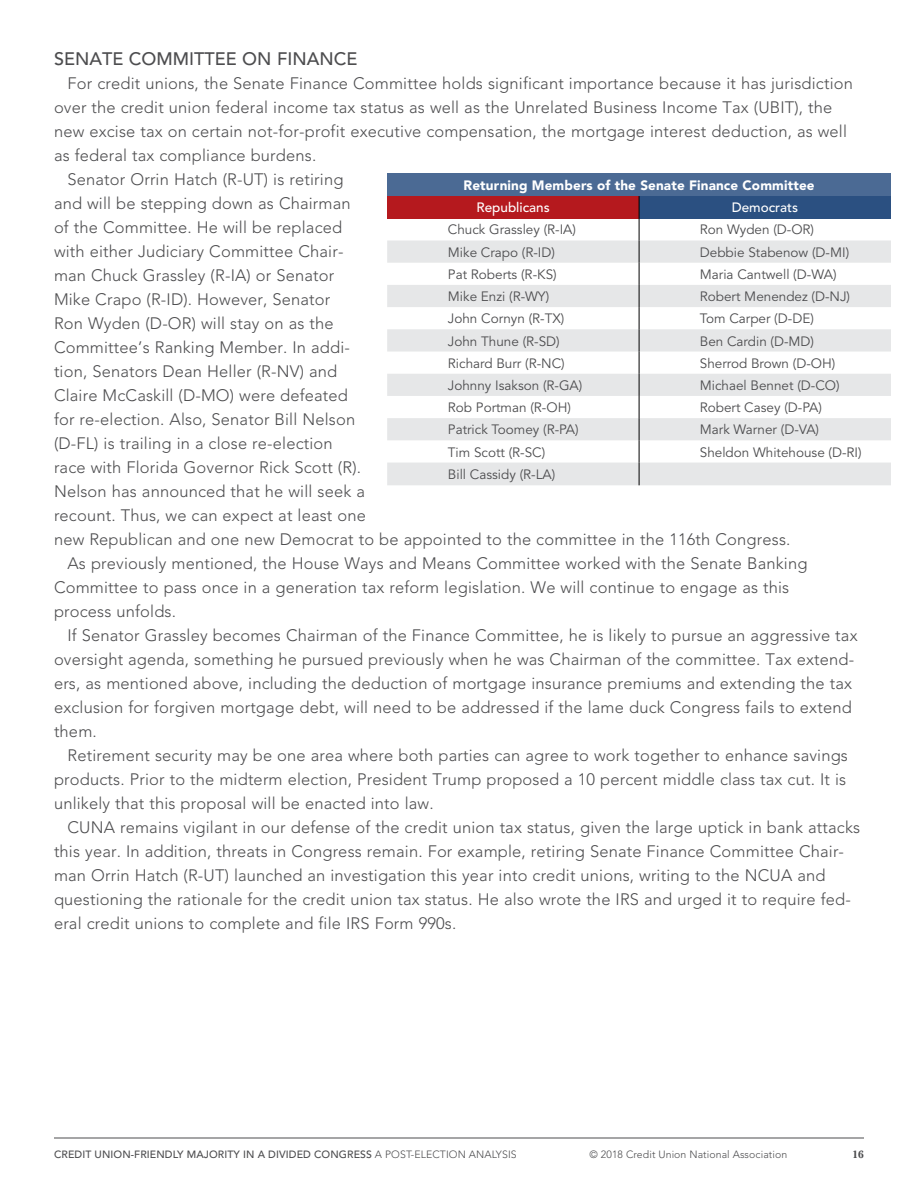
<style>
.page{position:relative;width:918px;height:1188px;background:#fff}
.page>*{position:absolute;margin:0;border:0;box-sizing:border-box;transform-origin:0 0}
.t1{font:500 18px "Avenir LT Std";color:#4d4d4f}
.Body{font:300 16.5px/24px "Avenir LT Std";letter-spacing:.01em;color:#4d4d4f}
.Table_body{font:13.5px "Avenir LT Std";color:#4d4d4f}
.Table_Head{font:900 13.5px "Avenir LT Std";letter-spacing:.01em;color:#fff}
.Table_Subhead{font:500 13.5px "Avenir LT Std";color:#fff}
.t2{font:500 10.5px "Avenir LT Std";letter-spacing:.01em;color:#4d4d4f}
.t3{font:300 10.5px "Avenir LT Std";letter-spacing:.01em;color:#4d4d4f}
.t4{font:700 10.5px "Cheltenham Std";color:#4d4d4f}
.s1{font-weight:300}
</style>
<div class="page">
<hr style="left:54px;top:1138px;width:810px;height:1px;background:#4d4d4f">
<div style="left:387px;top:174px;width:504px;height:22px;background:#4b6a94"></div>
<div style="left:387px;top:196px;width:252px;height:22px;background:#b5191e"></div>
<div style="left:639px;top:196px;width:252px;height:22px;background:#2b5081"></div>
<svg style="left:387px;top:240px;width:504px;height:245px;fill:#e6e7e8"></svg>
<svg style="left:639px;top:196px;width:1px;height:289px"></svg>
<h3 class="t1" style="left:54px;top:49px;width:305px">SENATE COMMITTEE ON FINANCE</h3>
<p class="Body" style="left:54px;top:72px;width:801px;text-indent:14px">For credit unions, the Senate Finance Committee holds significant importance because it has jurisdiction over the credit union federal income tax status as well as the Unrelated Business Income Tax (UBIT), the new excise tax on certain not-for-profit executive compensation, the mortgage interest deduction, as well as federal tax compliance burdens.</p>
<p class="Body" style="left:54px;top:168px;width:738px;text-indent:14px">Senator Orrin Hatch (R-UT) is retiring<br>and will be stepping down as Chairman<br>of the Committee. He will be replaced<br>with either Judiciary Committee Chair-<br>man Chuck Grassley (R-IA) or Senator<br>Mike Crapo (R-ID). However, Senator<br>Ron Wyden (D-OR) will stay on as the<br>Committee’s Ranking Member. In addi-<br>tion, Senators Dean Heller (R-NV) and<br>Claire McCaskill (D-MO) were defeated<br>for re-election. Also, Senator Bill Nelson<br>(D-FL) is trailing in a close re-election<br>race with Florida Governor Rick Scott (R).<br>Nelson has announced that he will seek a<br>recount. Thus, we can expect at least one<br>new Republican and one new Democrat to be appointed to the committee in the 116th Congress.</p>
<p class="Body" style="left:54px;top:552px;width:755px;text-indent:14px">As previously mentioned, the House Ways and Means Committee worked with the Senate Banking<br>Committee to pass once in a generation tax reform legislation. We will continue to engage as this process unfolds.</p>
<p class="Body" style="left:54px;top:624px;width:805px;text-indent:14px">If Senator Grassley becomes Chairman of the Finance Committee, he is likely to pursue an aggressive tax oversight agenda, something he pursued previously when he was Chairman of the committee. Tax extend&shy;ers, as mentioned above, including the deduction of mortgage insurance premiums and extending the tax exclusion for forgiven mortgage debt, will need to be addressed if the lame duck Congress fails to extend them.</p>
<p class="Body" style="left:54px;top:744px;width:795px;text-align:justify;text-indent:14px">Retirement security may be one area where both parties can agree to work together to enhance savings products. Prior to the midterm election, President Trump proposed a 10 percent middle class tax cut. It is unlikely that this proposal will be enacted into law.</p>
<p class="Body" style="left:54px;top:816px;width:808px;text-indent:14px">CUNA remains vigilant in our defense of the credit union tax status, given the large uptick in bank attacks this year. In addition, threats in Congress remain. For example, retiring Senate Finance Committee Chair&shy;man Orrin Hatch (R-UT) launched an investigation this year into credit unions, writing to the NCUA and questioning the rationale for the credit union tax status. He also wrote the IRS and urged it to require fed&shy;eral credit unions to complete and file IRS Form 990s.</p>
<p class="Table_Head" style="left:464px;top:177px;width:353px">Returning Members of the Senate Finance Committee</p>
<p class="Table_Subhead" style="left:477px;top:200px;width:75px">Republicans</p>
<p class="Table_Subhead" style="left:732px;top:200px;width:68px">Democrats</p>
<p class="Table_body" style="left:448px;top:222px;width:130px">Chuck Grassley (R-IA)</p>
<p class="Table_body" style="left:700px;top:222px;width:116px">Ron Wyden (D-OR)</p>
<p class="Table_body" style="left:448px;top:244px;width:109px">Mike Crapo (R-ID)</p>
<p class="Table_body" style="left:700px;top:244px;width:151px">Debbie Stabenow (D-MI)</p>
<p class="Table_body" style="left:448px;top:266px;width:110px">Pat Roberts (R-KS)</p>
<p class="Table_body" style="left:700px;top:266px;width:138px">Maria Cantwell (D-WA)</p>
<p class="Table_body" style="left:448px;top:289px;width:103px">Mike Enzi (R-WY)</p>
<p class="Table_body" style="left:700px;top:289px;width:152px">Robert Menendez (D-NJ)</p>
<p class="Table_body" style="left:448px;top:311px;width:118px">John Cornyn (R-TX)</p>
<p class="Table_body" style="left:700px;top:311px;width:116px">Tom Carper (D-DE)</p>
<p class="Table_body" style="left:448px;top:333px;width:113px">John Thune (R-SD)</p>
<p class="Table_body" style="left:700px;top:333px;width:116px">Ben Cardin (D-MD)</p>
<p class="Table_body" style="left:448px;top:355px;width:118px">Richard Burr (R-NC)</p>
<p class="Table_body" style="left:700px;top:355px;width:137px">Sherrod Brown (D-OH)</p>
<p class="Table_body" style="left:448px;top:378px;width:136px">Johnny Isakson (R-GA)</p>
<p class="Table_body" style="left:700px;top:378px;width:141px">Michael Bennet (D-CO)</p>
<p class="Table_body" style="left:448px;top:400px;width:125px">Rob Portman (R-OH)</p>
<p class="Table_body" style="left:700px;top:400px;width:124px">Robert Casey (D-PA)</p>
<p class="Table_body" style="left:448px;top:422px;width:132px">Patrick Toomey (R-PA)</p>
<p class="Table_body" style="left:700px;top:422px;width:121px">Mark Warner (D-VA)</p>
<p class="Table_body" style="left:448px;top:444px;width:99px">Tim Scott (R-SC)</p>
<p class="Table_body" style="left:700px;top:444px;width:163px">Sheldon Whitehouse (D-RI)</p>
<p class="Table_body" style="left:448px;top:466px;width:109px">Bill Cassidy (R-LA)</p>
<p class="t2" style="left:54px;top:1149px;width:464px">CREDIT UNION-FRIENDLY MAJORITY IN A DIVIDED CONGRESS <span class="s1">A POST-ELECTION ANALYSIS</span></p>
<p class="t3" style="left:590px;top:1149px;width:199px">© 2018 Credit Union National Association</p>
<p class="t4" style="left:852px;top:1148px;width:13px">16</p>
</div>
